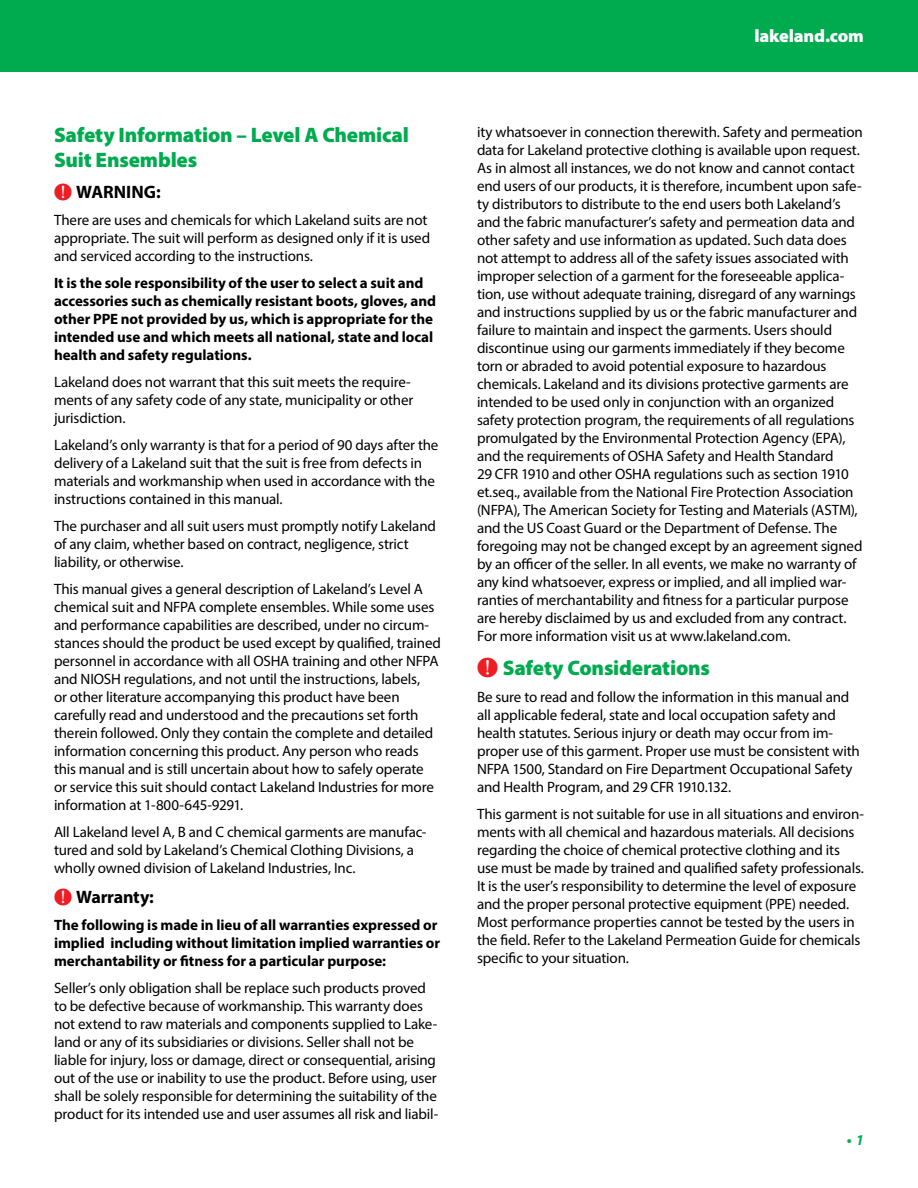
<style>
.page{position:relative;width:918px;height:1188px;background:#fff}
.page>*{position:absolute;margin:0;border:0;box-sizing:border-box;transform-origin:0 0}
.t1{font:900 21px/25.2px "Myriad Pro";letter-spacing:-.01em;color:#00ab4f}
.t2{font:700 18px "Myriad Pro";letter-spacing:-.01em;color:#000}
.t3{font:900 18px "Myriad Pro";letter-spacing:-.01em;color:#fff}
.t4{font:15px/18px "Myriad Pro";letter-spacing:-.01em;color:#000}
.t5{font:700 15px/18px "Myriad Pro";letter-spacing:-.005em;color:#000}
.t6{font:italic 700 15px "Myriad Pro";color:#00ab4f}
.s1{font-family:"Se Lis HS Warning 200 S";font-weight:400;color:#ed1d24}
</style>
<div class="page">
<div style="left:0;top:0;width:918px;height:72px;background:#00ab4f"></div>
<h1 class="t1" style="left:54px;top:121px;width:356px">Safety Information – Level A Chemical<br>Suit Ensembles</h1>
<p class="t2" style="left:54px;top:180px;width:108px"><span class="s1">N</span> WARNING:</p>
<p class="t4" style="left:54px;top:210px;width:378px">There are uses and chemicals for which Lakeland suits are not appropriate. The suit will perform as designed only if it is used and serviced according to the instructions.</p>
<p class="t5" style="left:54px;top:273px;width:384px">It is the sole responsibility of the user to select a suit and accessories such as chemically resistant boots, gloves, and other PPE not provided by us, which is appropriate for the intended use and which meets all national, state and local health and safety regulations.</p>
<p class="t4" style="left:54px;top:372px;width:361px">Lakeland does not warrant that this suit meets the require&shy;ments of any safety code of any state, municipality or other jurisdiction.</p>
<p class="t4" style="left:54px;top:435px;width:386px">Lakeland’s only warranty is that for a period of 90 days after the delivery of a Lakeland suit that the suit is free from defects in materials and workmanship when used in accordance with the instructions contained in this manual.</p>
<p class="t4" style="left:54px;top:516px;width:384px">The purchaser and all suit users must promptly notify Lakeland of any claim, whether based on contract, negligence, strict liability, or otherwise.</p>
<p class="t4" style="left:54px;top:579px;width:389px">This manual gives a general description of Lakeland’s Level A chemical suit and NFPA complete ensembles. While some uses and performance capabilities are described, under no circum&shy;stances should the product be used except by qualified, trained personnel in accordance with all OSHA training and other NFPA and NIOSH regulations, and not until the instructions, labels,<br>or other literature accompanying this product have been carefully read and understood and the precautions set forth therein followed. Only they contain the complete and detailed information concerning this product. Any person who reads this manual and is still uncertain about how to safely operate<br>or service this suit should contact Lakeland Industries for more information at 1-800-645-9291.</p>
<p class="t4" style="left:54px;top:822px;width:374px">All Lakeland level A, B and C chemical garments are manufac&shy;tured and sold by Lakeland’s Chemical Clothing Divisions, a wholly owned division of Lakeland Industries, Inc.</p>
<p class="t2" style="left:54px;top:885px;width:101px"><span class="s1">N</span> Warranty:</p>
<p class="t5" style="left:54px;top:916px;width:388px">The following is made in lieu of all warranties expressed or implied including without limitation implied warranties or merchantability or fitness for a particular purpose:</p>
<p class="t4" style="left:54px;top:979px;width:386px">Seller’s only obligation shall be replace such products proved to be defective because of workmanship. This warranty does not extend to raw materials and components supplied to Lake&shy;land or any of its subsidiaries or divisions. Seller shall not be liable for injury, loss or damage, direct or consequential, arising out of the use or inability to use the product. Before using, user shall be solely responsible for determining the suitability of the product for its intended use and user assumes all risk and liabil-</p>
<p class="t3" style="left:755px;top:24px;width:111px">lakeland.com</p>
<p class="t4" style="left:477px;top:123px;width:387px">ity whatsoever in connection therewith. Safety and permeation data for Lakeland protective clothing is available upon request.<br>As in almost all instances, we do not know and cannot contact end users of our products, it is therefore, incumbent upon safe&shy;ty distributors to distribute to the end users both Lakeland’s and the fabric manufacturer’s safety and permeation data and other safety and use information as updated. Such data does not attempt to address all of the safety issues associated with improper selection of a garment for the foreseeable applica&shy;tion, use without adequate training, disregard of any warnings and instructions supplied by us or the fabric manufacturer and failure to maintain and inspect the garments. Users should discontinue using our garments immediately if they become torn or abraded to avoid potential exposure to hazardous chemicals. Lakeland and its divisions protective garments are intended to be used only in conjunction with an organized safety protection program, the requirements of all regulations promulgated by the Environmental Protection Agency (EPA), and the requirements of OSHA Safety and Health Standard<br>29 CFR 1910 and other OSHA regulations such as section 1910 et.seq., available from the National Fire Protection Association (NFPA), The American Society for Testing and Materials (ASTM), and the US Coast Guard or the Department of Defense. The foregoing may not be changed except by an agreement signed by an officer of the seller. In all events, we make no warranty of any kind whatsoever, express or implied, and all implied war&shy;ranties of merchantability and fitness for a particular purpose are hereby disclaimed by us and excluded from any contract.<br>For more information visit us at www.lakeland.com.</p>
<h1 class="t1" style="left:477px;top:655px;width:235px"><span class="s1">N</span> Safety Considerations</h1>
<p class="t4" style="left:477px;top:688px;width:384px">Be sure to read and follow the information in this manual and all applicable federal, state and local occupation safety and health statutes. Serious injury or death may occur from im&shy;proper use of this garment. Proper use must be consistent with NFPA 1500, Standard on Fire Department Occupational Safety and Health Program, and 29 CFR 1910.132.</p>
<p class="t4" style="left:477px;top:805px;width:388px">This garment is not suitable for use in all situations and environ&shy;ments with all chemical and hazardous materials. All decisions regarding the choice of chemical protective clothing and its use must be made by trained and qualified safety professionals.<br>It is the user’s responsibility to determine the level of exposure and the proper personal protective equipment (PPE) needed.<br>Most performance properties cannot be tested by the users in the field. Refer to the Lakeland Permeation Guide for chemicals specific to your situation.</p>
<p class="t6" style="left:847px;top:1130px;width:19px">• 1</p>
</div>
